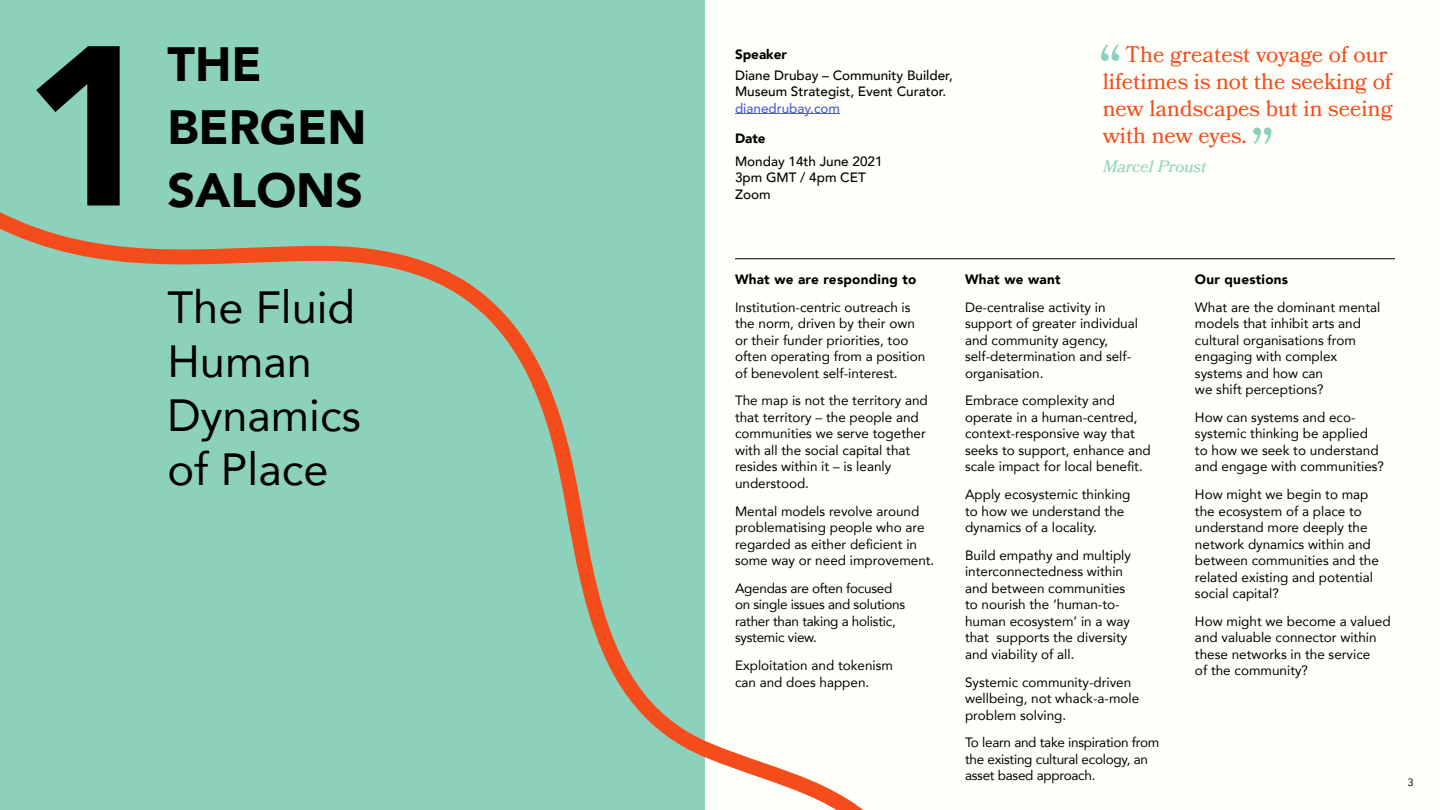
<style>
.page{position:relative;width:1440px;height:810px;background:#fff}
.page>*{position:absolute;margin:0;border:0;box-sizing:border-box;transform-origin:0 0}
.t1{font:900 225px "Avenir";color:#000}
.t2{font:900 48px/63px "Avenir";color:#000}
.t3{font:45px/54px "Avenir";color:#000}
.t4{font:22.5px/27px "Bookmania";color:#f44c1b}
.t5{font:italic 16.5px "Bookmania";color:#8cd1bc}
.t6{font:13.5px/16.5px "Avenir";color:#000}
.t7{font:13.5px/16.5px "Avenir";letter-spacing:-.02em;color:#000}
.t8{font:500 13.5px/16.5px "Avenir";color:#000}
.t9{font:900 13.5px "Avenir";letter-spacing:.02em;color:#000}
.t10{font:500 13.5px "Avenir";color:#4f5cd6}
.t11{font:900 13.5px "Avenir";color:#000}
.t12{font:10.5px "Avenir";color:#000}
</style>
<div class="page">
<div style="left:0;top:0;width:735px;height:810px;background:#8cd1bc"></div>
<div style="left:705px;top:0;width:735px;height:810px;background:#fffffa"></div>
<hr style="left:735px;top:113px;width:105px;height:1px;background:#4f5cd6">
<svg style="left:0;top:212px;width:917px;height:598px"></svg>
<svg style="left:1101px;top:44px;width:18px;height:17px"></svg>
<svg style="left:1253px;top:128px;width:19px;height:16px"></svg>
<hr style="left:735px;top:259px;width:660px;height:1px;background:#000">
<h1 class="t1" style="left:22px;top:-66px;width:135px">1</h1>
<h2 class="t2" style="left:167px;top:32px;width:201px">THE<br>BERGEN</h2>
<h2 class="t2" style="left:167px;top:158px;width:197px">SALONS</h2>
<h3 class="t3" style="left:167px;top:279px;width:195px">The Fluid<br>Human<br>Dynamics of Place</h3>
<p class="t11" style="left:735px;top:42px;width:54px">Speaker</p>
<p class="t8" style="left:735px;top:66px;width:219px">Diane Drubay – Community Builder,<br>Museum Strategist, Event Curator.</p>
<p class="t10" style="left:735px;top:96px;width:107px">dianedrubay.com</p>
<p class="t9" style="left:735px;top:127px;width:32px">Date</p>
<p class="t8" style="left:735px;top:152px;width:149px">Monday 14th June 2021<br>3pm GMT / 4pm CET<br>Zoom</p>
<h3 class="t4" style="left:1103px;top:41px;width:291px;text-indent:23px">The greatest voyage of our lifetimes is not the seeking of new landscapes but in seeing with new eyes.</h3>
<p class="t5" style="left:1103px;top:157px;width:105px">Marcel Proust</p>
<p class="t9" style="left:735px;top:268px;width:183px">What we are responding to</p>
<p class="t6" style="left:735px;top:298px;width:192px">Institution-centric outreach is the norm, driven by their own or their funder priorities, too often operating from a position of benevolent self-interest.</p>
<p class="t6" style="left:735px;top:392px;width:194px">The map is not the territory and that territory – the people and communities we serve together with all the social capital that resides within it – is leanly understood.</p>
<p class="t6" style="left:735px;top:502px;width:201px">Mental models revolve around problematising people who are regarded as either deficient in some way or need improvement.</p>
<p class="t7" style="left:735px;top:580px;width:172px">Agendas are often focused on single issues and solutions rather than taking a holistic, systemic view.</p>
<p class="t6" style="left:735px;top:657px;width:160px">Exploitation and tokenism can and does happen.</p>
<p class="t9" style="left:965px;top:268px;width:97px">What we want</p>
<p class="t6" style="left:965px;top:298px;width:175px">De-centralise activity in support of greater individual and community agency, self-determination and self&shy;organisation.</p>
<p class="t6" style="left:965px;top:392px;width:187px">Embrace complexity and operate in a human-centred, context-responsive way that seeks to support, enhance and scale impact for local benefit.</p>
<p class="t6" style="left:965px;top:486px;width:167px">Apply ecosystemic thinking to how we understand the dynamics of a locality.</p>
<p class="t6" style="left:965px;top:547px;width:168px">Build empathy and multiply interconnectedness within and between communities to nourish the ‘human-to&shy;human ecosystem’ in a way that supports the diversity and viability of all.</p>
<p class="t6" style="left:965px;top:673px;width:176px">Systemic community-driven wellbeing, not whack-a-mole problem solving.</p>
<p class="t7" style="left:965px;top:734px;width:196px">To learn and take inspiration from the existing cultural ecology, an asset based approach.</p>
<p class="t9" style="left:1195px;top:268px;width:95px">Our questions</p>
<p class="t6" style="left:1195px;top:298px;width:187px">What are the dominant mental models that inhibit arts and cultural organisations from engaging with complex systems and how can<br>we shift perceptions?</p>
<p class="t6" style="left:1195px;top:409px;width:191px">How can systems and eco&shy;systemic thinking be applied to how we seek to understand and engage with communities?</p>
<p class="t6" style="left:1195px;top:486px;width:185px">How might we begin to map the ecosystem of a place to understand more deeply the network dynamics within and between communities and the related existing and potential social capital?</p>
<p class="t6" style="left:1195px;top:613px;width:197px">How might we become a valued and valuable connector within these networks in the service<br>of the community?</p>
<p class="t12" style="left:1408px;top:774px;width:7px">3</p>
</div>
